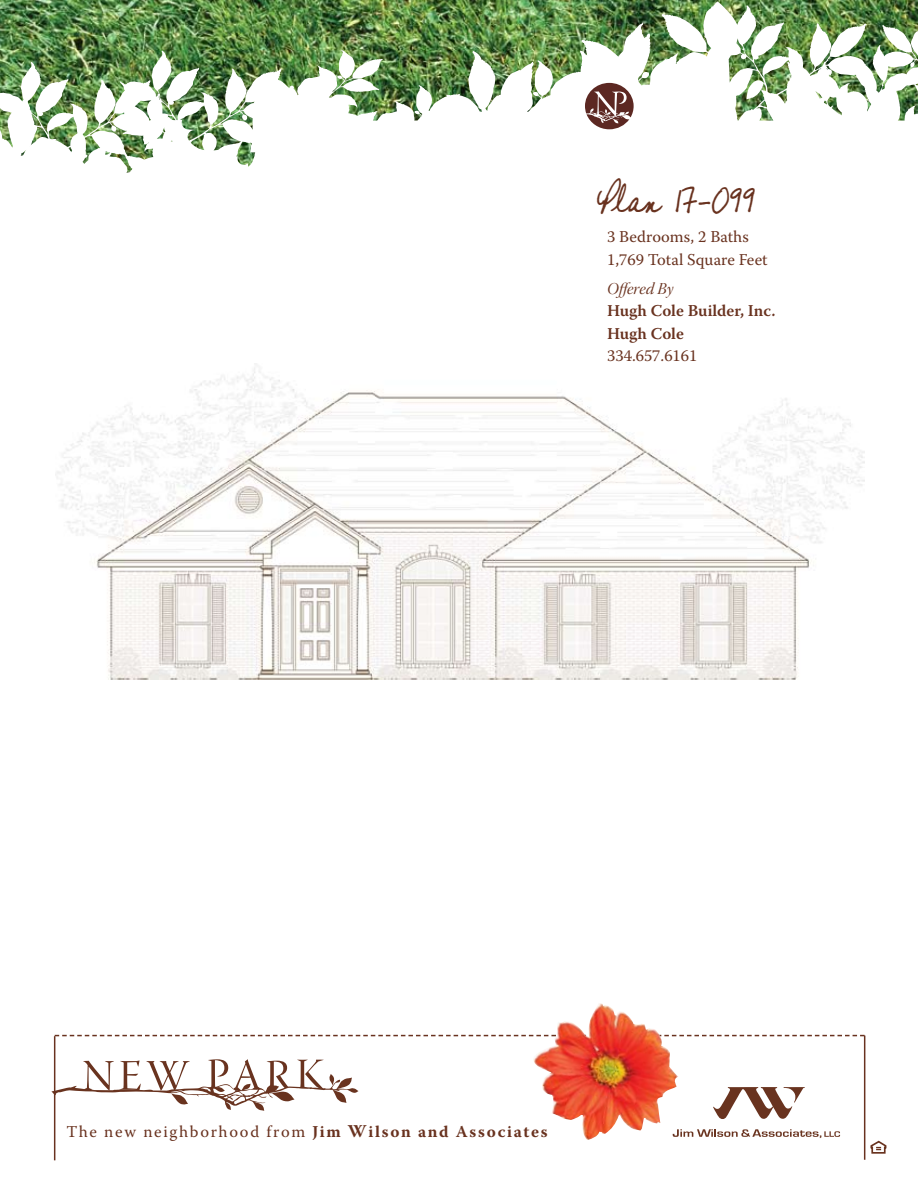
<style>
.page{position:relative;width:918px;height:1188px;background:#fff}
.page>*{position:absolute;margin:0;border:0;box-sizing:border-box;transform-origin:0 0}
.t1{font:30px "FG Jennifer";color:#69321f}
.t2{font:16.5px/22.5px "Warnock Pro";letter-spacing:.005em;color:#69321f}
.t3{font:16.5px "Warnock Pro";letter-spacing:.1em;color:#69321f}
.t4{font:600 16.5px/22.5px "Warnock Pro";color:#69321f}
.t5{font:16.5px "Warnock Pro It Disp";letter-spacing:.005em;color:#69321f}
.s1{font-weight:700}
.s2{font-weight:700;font-size:18px}
</style>
<div class="page">
<img style="left:0;top:0;width:918px;height:173px">
<svg style="left:585px;top:83px;width:49px;height:46px"></svg>
<svg style="left:55px;top:1035px;width:810px;height:1px"></svg>
<img style="left:530px;top:1003px;width:149px;height:137px">
<svg style="left:51px;top:1059px;width:307px;height:52px"></svg>
<hr style="left:54px;top:1036px;width:1px;height:124px;background:#69321f">
<svg style="left:673px;top:1129px;width:167px;height:9px"></svg>
<svg style="left:713px;top:1087px;width:92px;height:32px"></svg>
<hr style="left:864px;top:1036px;width:1px;height:124px;background:#69321f">
<svg style="left:870px;top:1140px;width:16px;height:14px"></svg>
<img style="left:55px;top:363px;width:809px;height:316px">
<h1 class="t1" style="left:597px;top:184px;width:160px">Plan 17-099</h1>
<p class="t2" style="left:607px;top:225px;width:162px">3 Bedrooms, 2 Baths<br>1,769 Total Square Feet</p>
<p class="t5" style="left:607px;top:279px;width:68px">Offered By</p>
<p class="t4" style="left:607px;top:299px;width:170px">Hugh Cole Builder, Inc.<br>Hugh Cole</p>
<p class="t2" style="left:607px;top:344px;width:92px">334.657.6161</p>
<p class="t3" style="left:66px;top:1121px;width:483px">The new neighborhood from <span class="s1">Jim</span> <span class="s2">W</span><span class="s1">ilson and Associates</span></p>
</div>
